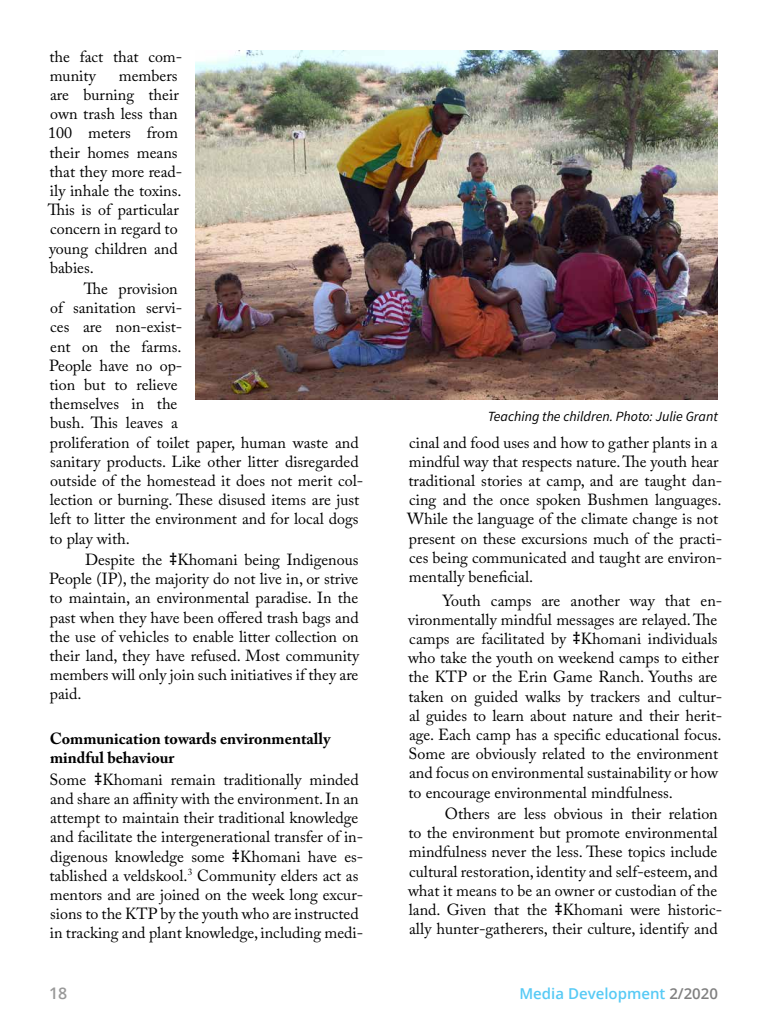
<style>
.page{position:relative;width:768px;height:1024px;background:#fff}
.page>*{position:absolute;margin:0;border:0;box-sizing:border-box;transform-origin:0 0}
.t1{font:16px/19.2px "Adobe Caslon Pro";color:#000}
.t2{font:700 16px/19.2px "Adobe Caslon Pro";color:#000}
.t3{font:600 16px "Open Sans";color:#999}
.t4{font:600 15px "Open Sans";color:#57caf5}
.t5{font:italic 14px "Source Sans Pro";color:#000}
.s1{font-family:"Open Sans";font-weight:600}
.s2{color:#808080}
</style>
<div class="page">
<img style="left:195px;top:50px;width:523px;height:350px">
<p class="t1" style="left:50px;top:46px;width:134px">the fact that com&shy;munity</p>
<p class="t1" style="left:48px;top:66px;width:136px;text-indent:71px">members are burning their own trash less than<br>100 meters from their homes means that they more read&shy;ily inhale the toxins.<br>This is of particular concern in regard to young children and babies.</p>
<p class="t1" style="left:49px;top:279px;width:316px;text-indent:34px">The provision<br>of sanitation servi-<br>ces are non-exist-<br>ent on the farms.<br>People have no op-<br>tion but to relieve<br>themselves in the<br>bush. This leaves a<br>proliferation of toilet paper, human waste and sanitary products. Like other litter disregarded outside of the homestead it does not merit col&shy;lection or burning. These disused items are just left to litter the environment and for local dogs to play with.</p>
<p class="t1" style="left:49px;top:550px;width:312px;text-align:justify;text-indent:36px">Despite the <span class="s1">‡</span>Khomani being Indigenous People (IP), the majority do not live in, or strive to maintain, an environmental paradise. In the past when they have been offered trash bags and the use of vehicles to enable litter collection on their land, they have refused. Most community members will only join such initiatives if they are paid.</p>
<p class="t2" style="left:50px;top:729px;width:282px">Communication towards environmentally mindful behaviour</p>
<p class="t1" style="left:50px;top:770px;width:315px">Some <span class="s1">‡</span>Khomani remain traditionally minded and share an affinity with the environment. In an attempt to maintain their traditional knowledge and facilitate the intergenerational transfer of in&shy;digenous knowledge some <span class="s1">‡</span>Khomani have es&shy;tablished a veldskool.<sup>3</sup> Community elders act as mentors and are joined on the week long excur&shy;sions to the KTP by the youth who are instructed in tracking and plant knowledge, including medi-</p>
<p class="t5" style="left:488px;top:408px;width:232px">Teaching the children. Photo: Julie Grant</p>
<p class="t1" style="left:407px;top:432px;width:317px">cinal and food uses and how to gather plants in a mindful way that respects nature. The youth hear traditional stories at camp, and are taught dan&shy;cing and the once spoken Bushmen languages.<br>While the language of the climate change is not present on these excursions much of the practi&shy;ces being communicated and taught are environ&shy;mentally beneficial.</p>
<p class="t1" style="left:408px;top:591px;width:316px;text-indent:34px">Youth camps are another way that en&shy;vironmentally mindful messages are relayed. The camps are facilitated by <span class="s1">‡</span>Khomani individuals who take the youth on weekend camps to either the KTP or the Erin Game Ranch. Youths are taken on guided walks by trackers and cultur&shy;al guides to learn about nature and their herit&shy;age. Each camp has a specific educational focus.<br>Some are obviously related to the environment and focus on environmental sustainability or how to encourage environmental mindfulness.</p>
<p class="t1" style="left:408px;top:804px;width:316px;text-indent:37px">Others are less obvious in their relation to the environment but promote environmental mindfulness never the less. These topics include cultural restoration, identity and self-esteem, and what it means to be an owner or custodian of the land. Given that the <span class="s1">‡</span>Khomani were historic&shy;ally hunter-gatherers, their culture, identify and</p>
<p class="t3" style="left:49px;top:982px;width:20px">18</p>
<p class="t4" style="left:519px;top:983px;width:200px">Media Development <span class="s2">2/2020</span></p>
</div>
